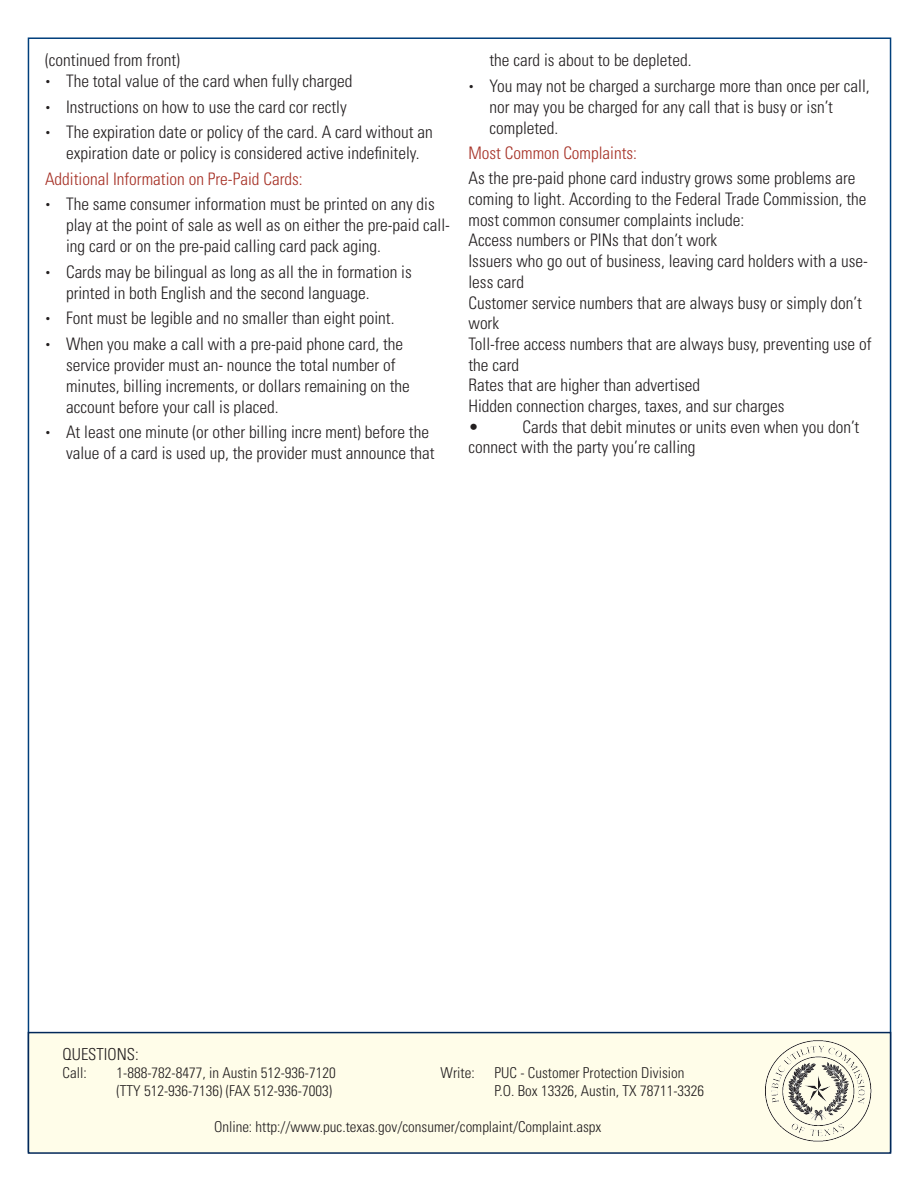
<style>
.page{position:relative;width:918px;height:1188px;background:#fff}
.page>*{position:absolute;margin:0;border:0;box-sizing:border-box;transform-origin:0 0}
.Bullets{font:300 condensed 17.25px/21px "Univers LT Std";color:#231f20}
.Red_headers{font:300 condensed 17.25px "Univers LT Std";color:#a63126}
.t1{font:300 condensed 16.5px "Univers LT Std";color:#231f20}
.t2{font:300 condensed 15px "Univers LT Std";color:#231f20}
.s1{font-family:"Mrs Eaves OT";font-weight:400;font-stretch:normal;font-size:21px}
</style>
<div class="page">
<div style="left:28px;top:1032px;width:863px;height:122px;background:#fffde9;border:2px solid #022859"></div>
<img style="left:765px;top:1040px;width:107px;height:102px">
<p class="Bullets" style="left:45px;top:50px;width:137px">(continued from front)</p>
<p class="Bullets" style="left:45px;top:71px;width:309px"><span class="s1">•</span> The total value of the card when fully charged</p>
<p class="Bullets" style="left:45px;top:96px;width:303px"><span class="s1">•</span> Instructions on how to use the card cor rectly</p>
<p class="Bullets" style="left:45px;top:122px;width:389px;text-align:center"><span class="s1">•</span> The expiration date or policy of the card. A card without an expiration date or policy is considered active indefinitely.</p>
<p class="Red_headers" style="left:45px;top:168px;width:259px">Additional Information on Pre-Paid Cards:</p>
<p class="Bullets" style="left:66px;top:194px;width:386px;text-indent:-21px"><span class="s1">•</span> The same consumer information must be printed on any dis play at the point of sale as well as on either the pre-paid call&shy;ing card or on the pre-paid calling card pack aging.</p>
<p class="Bullets" style="left:66px;top:261px;width:347px;text-indent:-21px"><span class="s1">•</span> Cards may be bilingual as long as all the in formation is printed in both English and the second language.</p>
<p class="Bullets" style="left:45px;top:308px;width:351px"><span class="s1">•</span> Font must be legible and no smaller than eight point.</p>
<p class="Bullets" style="left:66px;top:333px;width:345px;text-indent:-21px"><span class="s1">•</span> When you make a call with a pre-paid phone card, the service provider must an- nounce the total number of minutes, billing increments, or dollars remaining on the account before your call is placed.</p>
<p class="Bullets" style="left:66px;top:422px;width:370px;text-indent:-21px"><span class="s1">•</span> At least one minute (or other billing incre ment) before the value of a card is used up, the provider must announce that</p>
<p class="Bullets" style="left:489px;top:50px;width:204px">the card is about to be depleted.</p>
<p class="Bullets" style="left:489px;top:75px;width:382px;text-indent:-21px"><span class="s1">•</span> You may not be charged a surcharge more than once per call, nor may you be charged for any call that is busy or isn’t completed.</p>
<p class="Red_headers" style="left:468px;top:143px;width:170px">Most Common Complaints:</p>
<p class="Bullets" style="left:468px;top:168px;width:400px">As the pre-paid phone card industry grows some problems are coming to light. According to the Federal Trade Commission, the most common consumer complaints include:</p>
<p class="Bullets" style="left:468px;top:230px;width:250px">Access numbers or PINs that don’t work</p>
<p class="Bullets" style="left:468px;top:251px;width:401px">Issuers who go out of business, leaving card holders with a use&shy;less card</p>
<p class="Bullets" style="left:468px;top:292px;width:395px">Customer service numbers that are always busy or simply don’t work</p>
<p class="Bullets" style="left:468px;top:334px;width:405px">Toll-free access numbers that are always busy, preventing use of the card</p>
<p class="Bullets" style="left:468px;top:375px;width:233px">Rates that are higher than advertised</p>
<p class="Bullets" style="left:468px;top:396px;width:318px">Hidden connection charges, taxes, and sur charges</p>
<p class="Bullets" style="left:468px;top:416px;width:12px">•</p>
<p class="Bullets" style="left:468px;top:416px;width:392px;text-indent:54px">Cards that debit minutes or units even when you don’t connect with the party you’re calling</p>
<p class="t1" style="left:63px;top:1044px;width:78px">QUESTIONS:</p>
<p class="t2" style="left:63px;top:1064px;width:26px">Call:</p>
<p class="t2" style="left:117px;top:1064px;width:221px">1-888-782-8477, in Austin 512-936-7120</p>
<p class="t2" style="left:441px;top:1064px;width:36px">Write:</p>
<p class="t2" style="left:495px;top:1064px;width:191px">PUC - Customer Protection Division</p>
<p class="t2" style="left:117px;top:1082px;width:217px">(TTY 512-936-7136) (FAX 512-936-7003)</p>
<p class="t2" style="left:495px;top:1082px;width:211px">P.O. Box 13326, Austin, TX 78711-3326</p>
<p class="t2" style="left:214px;top:1118px;width:389px">Online: http://www.puc.texas.gov/consumer/complaint/Complaint.aspx</p>
</div>
